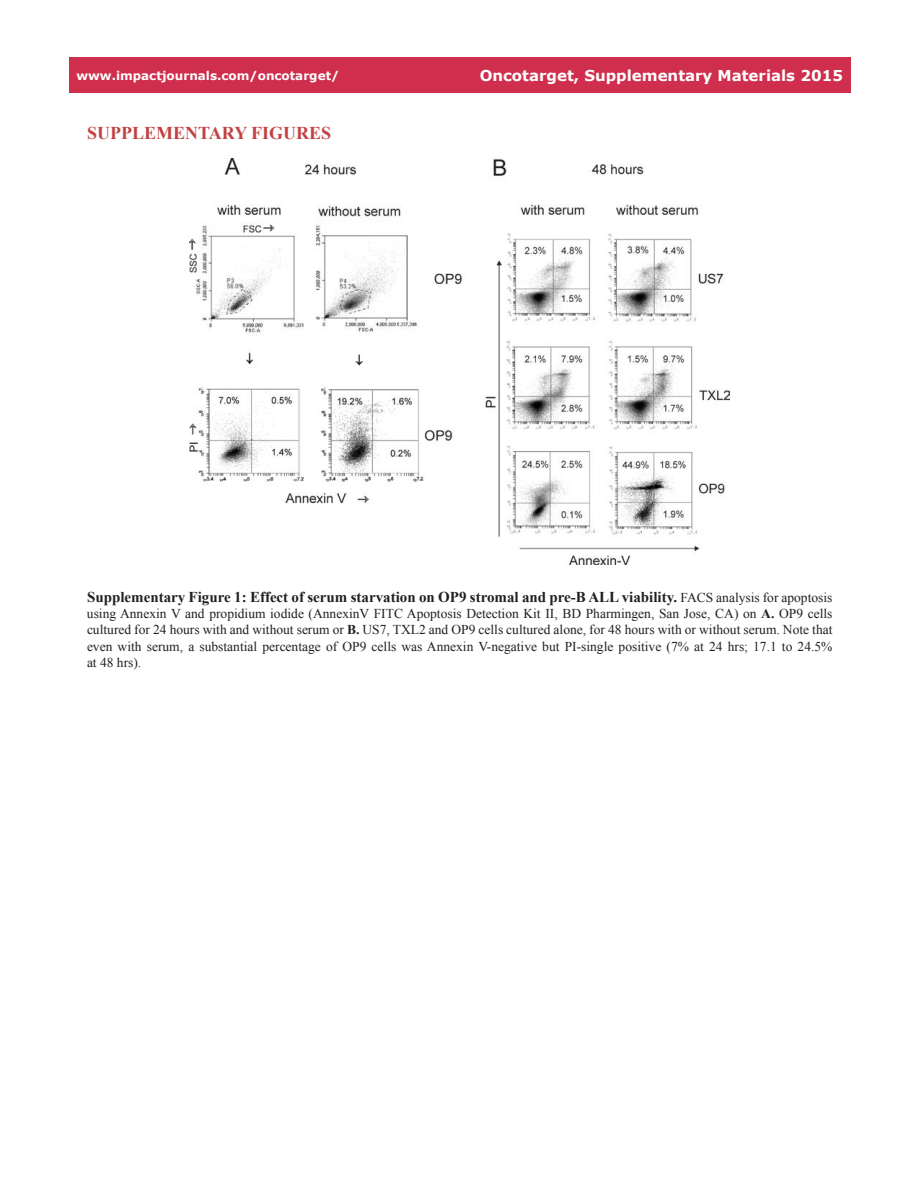
<style>
.page{position:relative;width:918px;height:1188px;background:#fff}
.page>*{position:absolute;margin:0;border:0;box-sizing:border-box;transform-origin:0 0}
.Heading{font:700 18px "Times New Roman";color:#c24141}
.FigureText{font:700 15px "Times New Roman";color:#231f20}
.t1{font:700 15px "Verdana";color:#fff}
.FigureText-2{font:13.5px/16.2px "Times New Roman";color:#231f20;text-align:justify}
.t2{font:700 12px "Verdana";color:#fff}
.s1{font-weight:400;font-size:13.5px}
.s2{font-weight:700}
</style>
<div class="page">
<div style="left:69px;top:57px;width:781px;height:36px;background:#cf2e4c"></div>
<img style="left:190px;top:159px;width:540px;height:406px">
<p class="t2" style="left:76px;top:67px;width:264px">www.impactjournals.com/oncotarget/</p>
<p class="t1" style="left:480px;top:65px;width:365px">Oncotarget, Supplementary Materials 2015</p>
<p class="Heading" style="left:87px;top:120px;width:245px">SUPPLEMENTARY FIGURES</p>
<p class="FigureText" style="left:87px;top:587px;width:747px">Supplementary Figure 1: Effect of serum starvation on OP9 stromal and pre-B ALL viability. <span class="s1">FACS analysis for apoptosis</span></p>
<p class="FigureText-2" style="left:87px;top:605px;width:747px">using Annexin V and propidium iodide (AnnexinV FITC Apoptosis Detection Kit II, BD Pharmingen, San Jose, CA) on <span class="s2">A.</span> OP9 cells cultured for 24 hours with and without serum or <span class="s2">B.</span> US7, TXL2 and OP9 cells cultured alone, for 48 hours with or without serum. Note that even with serum, a substantial percentage of OP9 cells was Annexin V-negative but PI-single positive (7% at 24 hrs; 17.1 to 24.5% at 48 hrs).</p>
</div>
